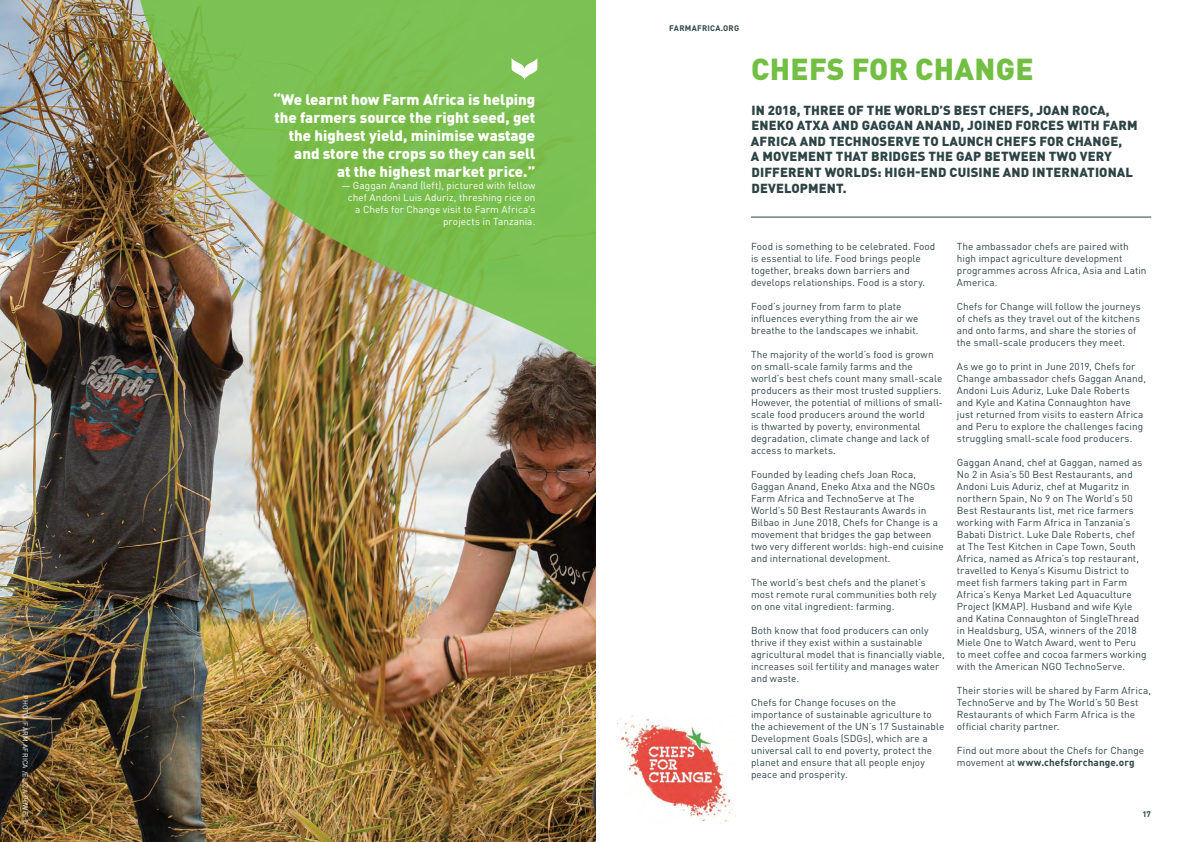
<style>
.page{position:relative;width:1191px;height:842px;background:#fff}
.page>*{position:absolute;margin:0;border:0;box-sizing:border-box;transform-origin:0 0}
.t1{font:900 30px "DIN Pro";letter-spacing:.01em;color:#72bf44}
.t2{font:900 15px/18px "DIN Pro";color:#fff;text-align:right}
.t3{font:900 13px/15.6px "DIN Pro";letter-spacing:.01em;color:#2d4345}
.t4{font:10px/12px "DIN Pro";letter-spacing:.005em;color:#2d4345}
.t5{font:10px/12px "DIN Pro";letter-spacing:.005em;color:#fff;text-align:right}
.t6{font:700 8px "DIN Pro";letter-spacing:.025em;color:#2d4345}
.t7{font:700 8px "DIN Pro";color:#274143}
.t8{font:7px "DIN Pro";letter-spacing:.04em;color:#fff}
.s1{font-weight:700}
</style>
<div class="page">
<img style="left:0;top:0;width:595px;height:842px">
<hr style="left:751px;top:217px;width:400px;height:1px;background:#2d4345">
<img style="left:113px;top:0;width:482px;height:505px">
<svg style="left:511px;top:57px;width:26px;height:24px"></svg>
<img style="left:617px;top:715px;width:116px;height:107px">
<p class="t8" style="left:30px;top:695px;width:130px;rotate:90deg">PHOTO: FARM AFRICA /ELIZA POWELL</p>
<p class="t7" style="left:39px;top:808px;width:10px">16</p>
<h2 class="t2" style="left:273px;top:90px;width:264px">“We learnt how Farm Africa is helping the farmers source the right seed, get the highest yield, minimise wastage and store the crops so they can sell<br>at the highest market price.”</h2>
<p class="t5" style="left:341px;top:179px;width:195px">— Gaggan Anand (left), pictured with fellow chef Andoni Luis Aduriz, threshing rice on a Chefs for Change visit to Farm Africa’s projects in Tanzania.</p>
<p class="t6" style="left:669px;top:23px;width:71px">FARMAFRICA.ORG</p>
<h1 class="t1" style="left:751px;top:48px;width:284px">CHEFS FOR CHANGE</h1>
<p class="t3" style="left:751px;top:101px;width:388px">IN 2018, THREE OF THE WORLD’S BEST CHEFS, JOAN ROCA, ENEKO ATXA AND GAGGAN ANAND, JOINED FORCES WITH FARM AFRICA AND TECHNOSERVE TO LAUNCH CHEFS FOR CHANGE,<br>A MOVEMENT THAT BRIDGES THE GAP BETWEEN TWO VERY DIFFERENT WORLDS: HIGH-END CUISINE AND INTERNATIONAL DEVELOPMENT.</p>
<p class="t4" style="left:751px;top:240px;width:186px">Food is something to be celebrated. Food is essential to life. Food brings people together, breaks down barriers and develops relationships. Food is a story.</p>
<p class="t4" style="left:751px;top:300px;width:169px">Food’s journey from farm to plate influences everything from the air we breathe to the landscapes we inhabit.</p>
<p class="t4" style="left:751px;top:348px;width:194px">The majority of the world’s food is grown on small-scale family farms and the world’s best chefs count many small-scale producers as their most trusted suppliers.<br>However, the potential of millions of small&shy;scale food producers around the world<br>is thwarted by poverty, environmental degradation, climate change and lack of access to markets.</p>
<p class="t4" style="left:751px;top:468px;width:194px">Founded by leading chefs Joan Roca, Gaggan Anand, Eneko Atxa and the NGOs Farm Africa and TechnoServe at The World’s 50 Best Restaurants Awards in Bilbao in June 2018, Chefs for Change is a movement that bridges the gap between two very different worlds: high-end cuisine and international development.</p>
<p class="t4" style="left:751px;top:576px;width:187px">The world’s best chefs and the planet’s most remote rural communities both rely on one vital ingredient: farming.</p>
<p class="t4" style="left:751px;top:624px;width:195px">Both know that food producers can only thrive if they exist within a sustainable agricultural model that is financially viable, increases soil fertility and manages water and waste.</p>
<p class="t4" style="left:751px;top:696px;width:195px">Chefs for Change focuses on the importance of sustainable agriculture to the achievement of the UN’s 17 Sustainable Development Goals (SDGs), which are a universal call to end poverty, protect the planet and ensure that all people enjoy peace and prosperity.</p>
<p class="t4" style="left:957px;top:240px;width:191px">The ambassador chefs are paired with high impact agriculture development programmes across Africa, Asia and Latin<br>America.</p>
<p class="t4" style="left:957px;top:300px;width:185px">Chefs for Change will follow the journeys of chefs as they travel out of the kitchens and onto farms, and share the stories of the small-scale producers they meet.</p>
<p class="t4" style="left:957px;top:360px;width:191px">As we go to print in June 2019, Chefs for Change ambassador chefs Gaggan Anand, Andoni Luis Aduriz, Luke Dale Roberts and Kyle and Katina Connaughton have just returned from visits to eastern Africa and Peru to explore the challenges facing struggling small-scale food producers.</p>
<p class="t4" style="left:957px;top:456px;width:191px">Gaggan Anand, chef at Gaggan, named as No 2 in Asia’s 50 Best Restaurants, and Andoni Luis Aduriz, chef at Mugaritz in northern Spain, No 9 on The World’s 50<br>Best Restaurants list, met rice farmers working with Farm Africa in Tanzania’s Babati District. Luke Dale Roberts, chef<br>at The Test Kitchen in Cape Town, South Africa, named as Africa’s top restaurant, travelled to Kenya’s Kisumu District to meet fish farmers taking part in Farm Africa’s Kenya Market Led Aquaculture Project (KMAP). Husband and wife Kyle and Katina Connaughton of SingleThread in Healdsburg, USA, winners of the 2018<br>Miele One to Watch Award, went to Peru to meet coffee and cocoa farmers working with the American NGO TechnoServe.</p>
<p class="t4" style="left:957px;top:684px;width:196px">Their stories will be shared by Farm Africa, TechnoServe and by The World’s 50 Best Restaurants of which Farm Africa is the official charity partner.</p>
<p class="t4" style="left:957px;top:744px;width:189px">Find out more about the Chefs for Change movement at <span class="s1">www.chefsforchange.org</span></p>
<p class="t6" style="left:1142px;top:808px;width:10px">17</p>
</div>
